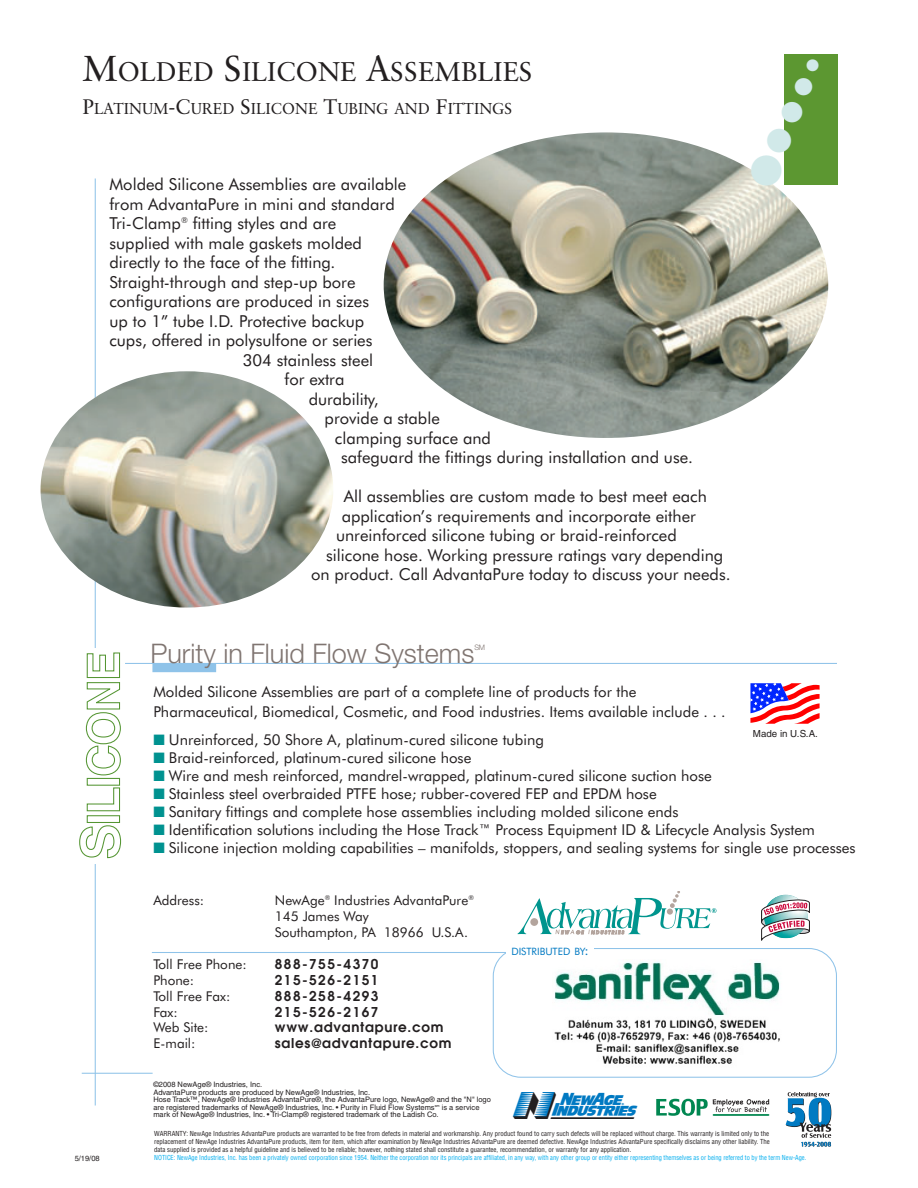
<style>
.page{position:relative;width:918px;height:1188px;background:#fff}
.page>*{position:absolute;margin:0;border:0;box-sizing:border-box;transform-origin:0 0}
.t1{font:42px "Zapf Dingbats";color:#d1e9e9}
.t2{font:33px "Zapf Dingbats";color:#d1e9e9}
.t3{font:28.5px "Zapf Dingbats";color:#d1e9e9}
.t4{font:27px "Classical Garamond BT";color:#231f20}
.t5{font:300 27px "Helvetica Neue";color:#807571}
.t6{font:27px "New Age Industries Logos";color:#0079c2}
.t7{font:24px "Zapf Dingbats";color:#d1e9e9}
.t8{font:16.5px "Futura BT";color:#231f20}
.t9{font:16.5px "Zapf Dingbats";color:#d1e9e9}
.t10{font:15.75px "Classical Garamond BT";color:#231f20}
.t11{font:15px/19.5px "Futura BT";color:#231f20}
.t12{font:13.5px/16.2px "Futura BT";color:#231f20}
.t13{font:600 13.5px "Avant Garde";letter-spacing:.11em;color:#231f20}
.t14{font:600 13.5px "Avant Garde";letter-spacing:.055em;color:#231f20}
.t15{font:10.2px "Futura BT";color:#0079c2}
.t16{font:9.75px "Helvetica";color:#231f20}
.t17{font:7.5px/7.5px "Helvetica";color:#231f20}
.t18{font:300 7.5px "Helvetica Neue";color:#807571}
.t19{font:condensed 6.75px/8.1px "Helvetica";color:#231f20;text-align:justify}
.t20{font:condensed 6.75px "Helvetica";color:#00aeef;scale:.95 1}
.s1{font-size:36px}
.s2{font-size:21px}
.s3{color:#009290}
.s4{font-size:13.5px}
.s5{color:#231f20}
</style>
<div class="page">
<img style="left:384px;top:132px;width:444px;height:306px;border-radius:50%">
<hr style="left:95px;top:178px;width:1px;height:928px;background:#8fc3e9">
<div style="left:784px;top:54px;width:54px;height:131px;background:#5c9731"></div>
<hr style="left:152px;top:952px;width:658px;height:1px;background:#8fc3e9">
<div style="left:152px;top:663px;width:64px;height:9px;background:#8fc3e9"></div>
<hr style="left:125px;top:663px;width:712px;height:1px;background:#8fc3e9">
<hr style="left:82px;top:1073px;width:71px;height:1px;background:#8fc3e9">
<div style="left:79px;top:648px;width:46px;height:216px;background:#fff"></div>
<svg style="left:79px;top:652px;width:43px;height:207px"></svg>
<svg style="left:518px;top:891px;width:198px;height:44px"></svg>
<svg style="left:493px;top:948px;width:344px;height:130px"></svg>
<div style="left:506px;top:944px;width:88px;height:21px;background:#fff"></div>
<img style="left:773px;top:895px;width:25px;height:4px">
<svg style="left:761px;top:899px;width:49px;height:42px"></svg>
<img style="left:41px;top:371px;width:292px;height:237px;border-radius:50%">
<svg style="left:786px;top:1092px;width:45px;height:55px"></svg>
<svg style="left:656px;top:1099px;width:113px;height:17px"></svg>
<hr style="left:713px;top:1114px;width:56px;height:2px;background:#008751">
<svg style="left:750px;top:683px;width:70px;height:41px"></svg>
<img style="left:553px;top:960px;width:229px;height:110px">
<h3 class="t4" style="left:82px;top:58px;width:452px"><span class="s1">M</span>OLDED <span class="s1">S</span>ILICONE <span class="s1">A</span>SSEMBLIES</h3>
<p class="t10" style="left:82px;top:101px;width:431px"><span class="s2">P</span>LATINUM<span class="s2">-C</span>URED <span class="s2">S</span>ILICONE <span class="s2">T</span>UBING AND <span class="s2">F</span>ITTINGS</p>
<p class="t8" style="left:110px;top:176px;width:298px">Molded Silicone Assemblies are available</p>
<p class="t8" style="left:110px;top:196px;width:287px">from AdvantaPure in mini and standard</p>
<p class="t8" style="left:110px;top:215px;width:228px">Tri-Clamp<sup>®</sup> fitting styles and are</p>
<p class="t8" style="left:109px;top:235px;width:254px">supplied with male gaskets molded</p>
<p class="t8" style="left:109px;top:254px;width:228px">directly to the face of the fitting.</p>
<p class="t8" style="left:109px;top:274px;width:248px">Straight-through and step-up bore</p>
<p class="t8" style="left:109px;top:293px;width:261px">configurations are produced in sizes</p>
<p class="t8" style="left:109px;top:313px;width:256px">up to 1” tube I.D. Protective backup</p>
<p class="t8" style="left:109px;top:332px;width:265px">cups, offered in polysulfone or series</p>
<p class="t8" style="left:243px;top:352px;width:132px">304 stainless steel</p>
<p class="t8" style="left:285px;top:371px;width:61px">for extra</p>
<p class="t8" style="left:309px;top:391px;width:71px">durability,</p>
<p class="t8" style="left:325px;top:410px;width:117px">provide a stable</p>
<p class="t8" style="left:335px;top:430px;width:158px">clamping surface and</p>
<p class="t8" style="left:341px;top:449px;width:353px">safeguard the fittings during installation and use.</p>
<p class="t8" style="left:344px;top:488px;width:365px">All assemblies are custom made to best meet each</p>
<p class="t8" style="left:342px;top:508px;width:356px">application’s requirements and incorporate either</p>
<p class="t8" style="left:336px;top:527px;width:342px">unreinforced silicone tubing or braid-reinforced</p>
<p class="t8" style="left:326px;top:547px;width:399px">silicone hose. Working pressure ratings vary depending</p>
<p class="t8" style="left:311px;top:566px;width:421px">on product. Call AdvantaPure today to discuss your needs.</p>
<p class="t9" style="left:806px;top:58px;width:15px">●</p>
<h3 class="t7" style="left:794px;top:75px;width:20px">●</h3>
<h3 class="t3" style="left:781px;top:99px;width:24px">●</h3>
<h2 class="t2" style="left:766px;top:125px;width:28px">●</h2>
<h1 class="t1" style="left:750px;top:151px;width:35px">●</h1>
<h3 class="t5" style="left:150px;top:643px;width:325px">Purity in Fluid Flow Systems</h3>
<p class="t18" style="left:474px;top:645px;width:12px">SM</p>
<p class="t11" style="left:153px;top:683px;width:574px">Molded Silicone Assemblies are part of a complete line of products for the<br>Pharmaceutical, Biomedical, Cosmetic, and Food industries. Items available include . . .</p>
<p class="t11" style="left:153px;top:731px;width:392px"><span class="s3">■</span> Unreinforced, 50 Shore A, platinum-cured silicone tubing</p>
<p class="t11" style="left:153px;top:749px;width:320px"><span class="s3">■</span> Braid-reinforced, platinum-cured silicone hose</p>
<p class="t11" style="left:153px;top:767px;width:560px"><span class="s3">■</span> Wire and mesh reinforced, mandrel-wrapped, platinum-cured silicone suction hose</p>
<p class="t11" style="left:153px;top:785px;width:505px"><span class="s3">■</span> Stainless steel overbraided PTFE hose; rubber-covered FEP and EPDM hose</p>
<p class="t11" style="left:153px;top:803px;width:527px"><span class="s3">■</span> Sanitary fittings and complete hose assemblies including molded silicone ends</p>
<p class="t11" style="left:153px;top:821px;width:663px"><span class="s3">■</span> Identification solutions including the Hose Track™ Process Equipment ID &amp; Lifecycle Analysis System</p>
<p class="t11" style="left:153px;top:839px;width:704px"><span class="s3">■</span> Silicone injection molding capabilities – manifolds, stoppers, and sealing systems for single use processes</p>
<p class="t16" style="left:753px;top:730px;width:66px">Made in U.S.A.</p>
<p class="t17" style="left:75px;top:1155px;width:27px">5/19/08</p>
<p class="t12" style="left:153px;top:893px;width:52px">Address:</p>
<p class="t12" style="left:275px;top:893px;width:201px">NewAge<sup>®</sup> Industries AdvantaPure<sup>®<br></sup>145 James Way<br>Southampton, PA 18966 U.S.A.</p>
<p class="t12" style="left:153px;top:957px;width:95px">Toll Free Phone:</p>
<p class="t13" style="left:275px;top:959px;width:105px">888-755-4370</p>
<p class="t12" style="left:153px;top:973px;width:42px">Phone:</p>
<p class="t13" style="left:275px;top:975px;width:105px">215-526-2151</p>
<p class="t12" style="left:153px;top:989px;width:78px">Toll Free Fax:</p>
<p class="t13" style="left:275px;top:991px;width:105px">888-258-4293</p>
<p class="t12" style="left:153px;top:1004px;width:26px">Fax:</p>
<p class="t13" style="left:275px;top:1007px;width:105px">215-526-2167</p>
<p class="t12" style="left:153px;top:1020px;width:57px">Web Site:</p>
<p class="t14" style="left:275px;top:1022px;width:170px">www.advantapure.com</p>
<p class="t12" style="left:153px;top:1036px;width:44px">E-mail:</p>
<p class="t14" style="left:275px;top:1038px;width:178px">sales@advantapure.com</p>
<p class="t17" style="left:153px;top:1081px;width:339px">©2008 NewAge® Industries, Inc.<br>AdvantaPure products are produced by NewAge® Industries, Inc.<br>Hose Track™, NewAge® Industries AdvantaPure®, the AdvantaPure logo, NewAge® and the "N" logo are registered trademarks of NewAge® Industries, Inc. • Purity in Fluid Flow Systems<sup>sm</sup> is a service mark of NewAge® Industries, Inc. • Tri-Clamp® registered trademark of the Ladish Co.</p>
<p class="t15" style="left:511px;top:947px;width:79px">DISTRIBUTED BY<span class="s4">:</span></p>
<h3 class="t6" style="left:513px;top:1094px;width:151px">1<span class="s5">2</span>3<span class="s5">c</span></h3>
<p class="t19" style="left:154px;top:1130px;width:617px">WARRANTY: NewAge Industries AdvantaPure products are warranted to be free from defects in material and workmanship. Any product found to carry such defects will be replaced without charge. This warranty is limited only to the replacement of NewAge Industries AdvantaPure products, item for item, which after examination by NewAge Industries AdvantaPure are deemed defective. NewAge Industries AdvantaPure specifically disclaims any other liability. The data supplied is provided as a helpful guideline and is believed to be reliable; however, nothing stated shall constitute a guarantee, recommendation, or warranty for any application.</p>
<p class="t20" style="left:154px;top:1155px;width:688px">NOTICE: NewAge Industries, Inc. has been a privately owned corporation since 1954. Neither the corporation nor its principals are affiliated, in any way, with any other group or entity either representing themselves as or being referred to by the term New-Age.</p>
</div>
